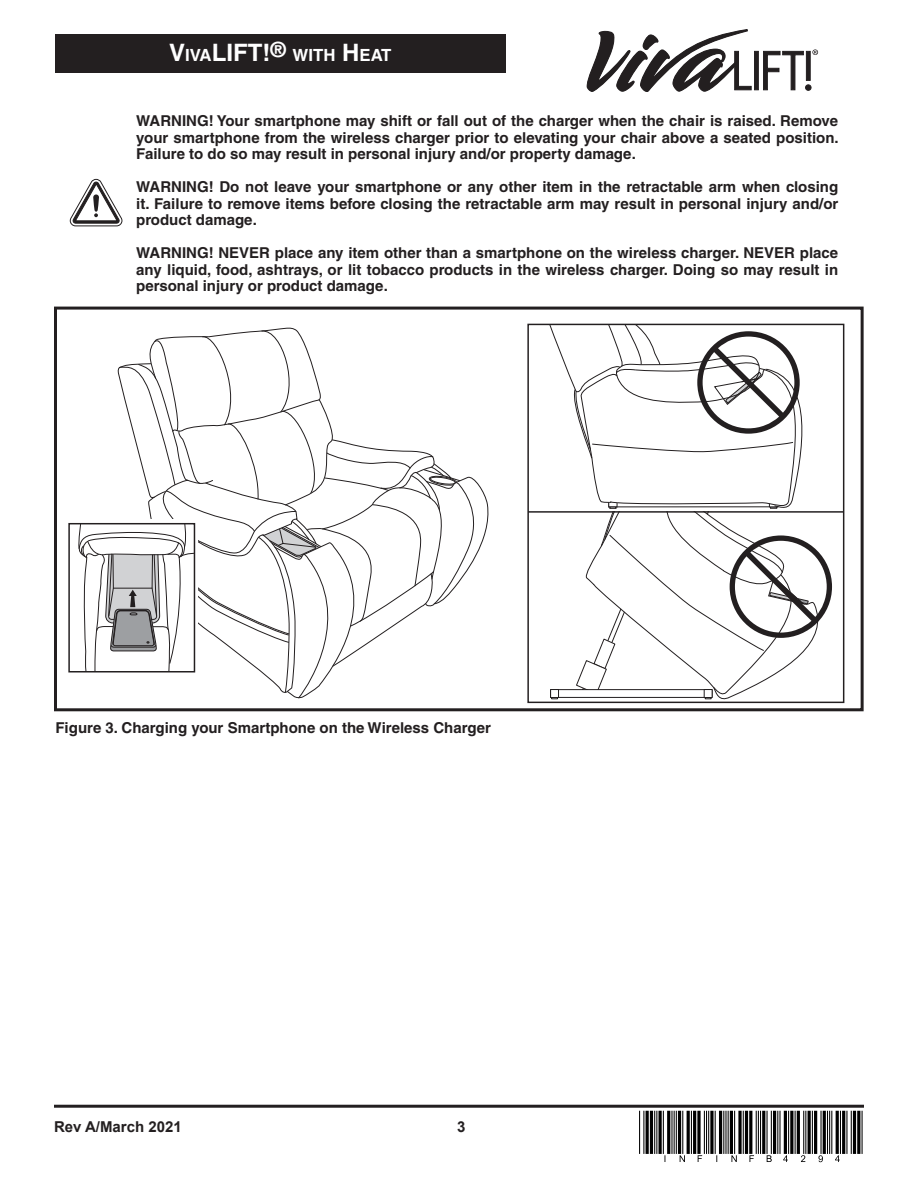
<style>
.page{position:relative;width:918px;height:1188px;background:#fff}
.page>*{position:absolute;margin:0;border:0;box-sizing:border-box;transform-origin:0 0}
.Text_for_black_recta{font:700 16.8px "Helvetica";color:#fff}
.WARNINGS{font:700 15px/16.5px "Helvetica";color:#231f20;text-align:justify}
.Figure_captions{font:700 15px "Helvetica";color:#231f20}
.Footer__product_inse{font:700 15px "Arial";color:#231f20}
.s1{font-size:24px}
</style>
<div class="page">
<hr style="left:54px;top:1105px;width:810px;height:3px;background:#231f20">
<div style="left:55px;top:35px;width:451px;height:38px;background:#231f20"></div>
<svg style="left:587px;top:29px;width:231px;height:63px"></svg>
<hr style="left:654px;top:1111px;width:1px;height:43px;background:#000">
<hr style="left:650px;top:1111px;width:3px;height:43px;background:#000">
<hr style="left:646px;top:1111px;width:3px;height:43px;background:#000">
<hr style="left:643px;top:1111px;width:1px;height:43px;background:#000">
<hr style="left:639px;top:1111px;width:1px;height:43px;background:#000">
<hr style="left:671px;top:1111px;width:2px;height:43px;background:#000">
<hr style="left:667px;top:1111px;width:3px;height:43px;background:#000">
<hr style="left:663px;top:1111px;width:1px;height:43px;background:#000">
<svg style="left:658px;top:1111px;width:4px;height:43px"></svg>
<hr style="left:656px;top:1111px;width:1px;height:43px;background:#000">
<svg style="left:674px;top:1111px;width:33px;height:51px"></svg>
<hr style="left:723px;top:1111px;width:1px;height:43px;background:#000">
<hr style="left:719px;top:1111px;width:3px;height:43px;background:#000">
<hr style="left:715px;top:1111px;width:1px;height:43px;background:#000">
<svg style="left:710px;top:1111px;width:4px;height:43px"></svg>
<hr style="left:708px;top:1111px;width:1px;height:43px;background:#000">
<svg style="left:725px;top:1111px;width:120px;height:51px"></svg>
<hr style="left:862px;top:1111px;width:1px;height:43px;background:#000">
<hr style="left:857px;top:1111px;width:3px;height:43px;background:#000">
<hr style="left:853px;top:1111px;width:3px;height:43px;background:#000">
<hr style="left:851px;top:1111px;width:1px;height:43px;background:#000">
<hr style="left:846px;top:1111px;width:1px;height:43px;background:#000">
<hr style="left:528px;top:511px;width:315px;height:2px;background:#231f20">
<svg style="left:530px;top:324px;width:302px;height:376px"></svg>
<svg style="left:78px;top:327px;width:411px;height:372px"></svg>
<div style="left:68px;top:523px;width:127px;height:150px;border:1px solid #231f20"></div>
<div style="left:54px;top:307px;width:810px;height:404px;border:3px solid #231f20"></div>
<svg style="left:70px;top:179px;width:53px;height:48px"></svg>
<p class="Text_for_black_recta" style="left:169px;top:45px;width:224px"><span class="s1">V</span>IVA<span class="s1">LIFT!</span><sup>®</sup> WITH <span class="s1">H</span> EAT</p>
<p class="WARNINGS" style="left:136px;top:112px;width:704px">WARNING! Your smartphone may shift or fall out of the charger when the chair is raised. Remove your smartphone from the wireless charger prior to elevating your chair above a seated position.<br>Failure to do so may result in personal injury and/or property damage.</p>
<p class="WARNINGS" style="left:136px;top:178px;width:704px">WARNING! Do not leave your smartphone or any other item in the retractable arm when closing it. Failure to remove items before closing the retractable arm may result in personal injury and/or product damage.</p>
<p class="WARNINGS" style="left:136px;top:244px;width:704px">WARNING! NEVER place any item other than a smartphone on the wireless charger. NEVER place any liquid, food, ashtrays, or lit tobacco products in the wireless charger. Doing so may result in personal injury or product damage.</p>
<p class="Figure_captions" style="left:56px;top:719px;width:437px">Figure 3. Charging your Smartphone on the Wireless Charger</p>
<p class="Footer__product_inse" style="left:54px;top:1116px;width:129px">Rev A/March 2021</p>
<p class="Footer__product_inse" style="left:457px;top:1116px;width:10px">3</p>
</div>
